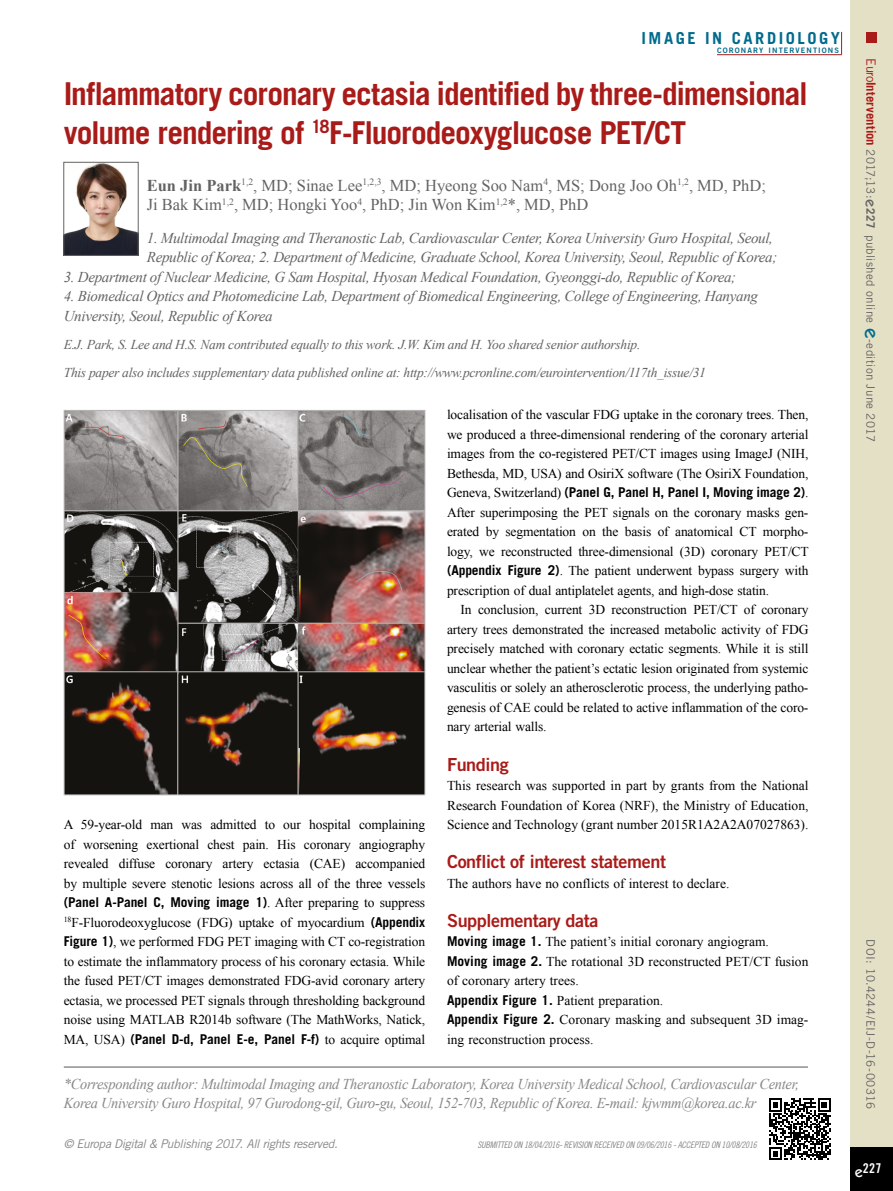
<style>
.page{position:relative;width:893px;height:1191px;background:#fff}
.page>*{position:absolute;margin:0;border:0;box-sizing:border-box;transform-origin:0 0}
.chapitre_titre{font:700 31.5px/39px "Trade Gothic LT Std";letter-spacing:-.035em;color:#a91b18}
.intertitre1{font:18px "Trade Gothic LT Std Bd 2";letter-spacing:-.02em;color:#a91b18}
.chapitre_auteurs{font:16.5px/19.5px "Times New Roman";color:#646363}
.chapitre_tetiere{font:700 16.5px "Trade Gothic LT Std";letter-spacing:.155em;color:#006b8d}
.chapitre_address{font:italic 15px/19.5px "Times New Roman";letter-spacing:-.02em;color:#646363}
.corresponding_author{font:italic 15px/19.5px "Times New Roman";letter-spacing:-.02em;color:#878787}
.text_1er_paragraph{font:13.5px/19.5px "Times New Roman";color:#000;text-align:justify}
.text_paragraph{font:13.5px/19.5px "Times New Roman";letter-spacing:-.01em;color:#000;text-align:justify}
.chapitre_address-2{font:italic 13.5px "Times New Roman";letter-spacing:-.02em;color:#646363}
.t1{font:13.5px "Trade Gothic LT Std Bd Cn 20";color:#fff}
.t2{font:italic 12px "Trade Gothic LT Std";letter-spacing:-.03em;color:#878787}
.t3{font:11.7px "Trade Gothic LT Std";letter-spacing:.025em;color:#646363}
.t4{font:9px "Trade Gothic LT Std Cn 18 Obl";letter-spacing:-.02em;color:#878787}
.t5{font:7.5px "Trade Gothic LT Std Bd 2";letter-spacing:.145em;color:#006b8d}
.s1{font-weight:700}
.s2{font-family:"Trade Gothic LT Std";font-weight:700}
.s3{font-size:12.75px;color:#a91b18}
.s4{font-weight:700;font-size:12.75px;color:#a91b18}
.s5{font-family:"ITC Kabel Std";font-weight:500;font-size:15px}
.s6{font-family:"ITC Kabel Std";font-weight:500;font-size:19.5px;color:#006b8d}
</style>
<div class="page">
<div style="left:850px;top:0;width:43px;height:1191px;background:#e4e0c5"></div>
<div style="left:850px;top:1147px;width:43px;height:44px;background:#000"></div>
<div style="left:866px;top:32px;width:11px;height:10px;background:#a91b18"></div>
<hr style="left:717px;top:54px;width:125px;height:1px;background:#a91b18">
<svg style="left:841px;top:32px;width:1px;height:22px"></svg>
<hr style="left:64px;top:1066px;width:744px;height:1px;background:#575756">
<img style="left:66px;top:164px;width:70px;height:89px">
<div style="left:64px;top:162px;width:74px;height:93px;border:1px solid #646363"></div>
<img style="left:66px;top:412px;width:357px;height:381px">
<div style="left:64px;top:410px;width:361px;height:385px;border:1px solid #b3b2b2"></div>
<svg style="left:769px;top:1098px;width:62px;height:62px"></svg>
<p class="chapitre_tetiere" style="left:641px;top:28px;width:200px">IMAGE IN CARDIOLOGY</p>
<p class="t5" style="left:717px;top:45px;width:124px">CORONARY INTERVENTIONS</p>
<p class="chapitre_titre" style="left:64px;top:73px;width:746px">Inflammatory coronary ectasia identified by three-dimensional volume rendering of <sup>18</sup>F-Fluorodeoxyglucose PET/CT</p>
<p class="chapitre_auteurs" style="left:147px;top:175px;width:621px"><span class="s1">Eun Jin Park</span><sup>1,2</sup>, MD; Sinae Lee<sup>1,2,3</sup>, MD; Hyeong Soo Nam<sup>4</sup>, MS; Dong Joo Oh<sup>1,2</sup>, MD, PhD;<br>Ji Bak Kim<sup>1,2</sup>, MD; Hongki Yoo<sup>4</sup>, PhD; Jin Won Kim<sup>1,2</sup>*, MD, PhD</p>
<p class="chapitre_address" style="left:147px;top:227px;width:632px">1. Multimodal Imaging and Theranostic Lab, Cardiovascular Center, Korea University Guro Hospital, Seoul,<br>Republic of Korea; 2. Department of Medicine, Graduate School, Korea University, Seoul, Republic of Korea;</p>
<p class="chapitre_address" style="left:64px;top:266px;width:674px">3. Department of Nuclear Medicine, G Sam Hospital, Hyosan Medical Foundation, Gyeonggi-do, Republic of Korea;</p>
<p class="chapitre_address" style="left:64px;top:286px;width:696px">4. Biomedical Optics and Photomedicine Lab, Department of Biomedical Engineering, College of Engineering, Hanyang<br>University, Seoul, Republic of Korea</p>
<p class="chapitre_address-2" style="left:64px;top:335px;width:578px">E.J. Park, S. Lee and H.S. Nam contributed equally to this work. J.W. Kim and H. Yoo shared senior authorship.</p>
<p class="chapitre_address-2" style="left:64px;top:363px;width:644px">This paper also includes supplementary data published online at: http://www.pcronline.com/eurointervention/117th_issue/31</p>
<p class="text_1er_paragraph" style="left:447px;top:405px;width:363px">localisation of the vascular FDG uptake in the coronary trees. Then, we produced a three-dimensional rendering of the coronary arterial images from the co-registered PET/CT images using ImageJ (NIH, Bethesda, MD, USA) and OsiriX software (The OsiriX Foundation, Geneva, Switzerland) <span class="s2">(Panel G, Panel H, Panel I, Moving image 2)</span>.<br>After superimposing the PET signals on the coronary masks gen&shy;erated by segmentation on the basis of anatomical CT morpho&shy;logy, we reconstructed three-dimensional (3D) coronary PET/CT <span class="s2">(Appendix Figure 2)</span>. The patient underwent bypass surgery with prescription of dual antiplatelet agents, and high-dose statin.</p>
<p class="text_paragraph" style="left:447px;top:600px;width:363px;text-indent:13px">In conclusion, current 3D reconstruction PET/CT of coronary artery trees demonstrated the increased metabolic activity of FDG precisely matched with coronary ectatic segments. While it is still unclear whether the patient’s ectatic lesion originated from systemic vasculitis or solely an atherosclerotic process, the underlying patho&shy;genesis of CAE could be related to active inflammation of the coro&shy;nary arterial walls.</p>
<p class="intertitre1" style="left:447px;top:753px;width:63px">Funding</p>
<p class="text_1er_paragraph" style="left:447px;top:775px;width:363px">This research was supported in part by grants from the National Research Foundation of Korea (NRF), the Ministry of Education, Science and Technology (grant number 2015R1A2A2A07027863).</p>
<p class="intertitre1" style="left:447px;top:850px;width:220px">Conflict of interest statement</p>
<p class="text_1er_paragraph" style="left:447px;top:873px;width:284px">The authors have no conflicts of interest to declare.</p>
<p class="intertitre1" style="left:447px;top:909px;width:153px">Supplementary data</p>
<p class="text_1er_paragraph" style="left:447px;top:931px;width:323px"><span class="s2">Moving image 1.</span> The patient’s initial coronary angiogram.</p>
<p class="text_1er_paragraph" style="left:447px;top:951px;width:363px"><span class="s2">Moving image 2.</span> The rotational 3D reconstructed PET/CT fusion of coronary artery trees.</p>
<p class="text_1er_paragraph" style="left:447px;top:990px;width:218px"><span class="s2">Appendix Figure 1.</span> Patient preparation.</p>
<p class="text_1er_paragraph" style="left:447px;top:1009px;width:363px"><span class="s2">Appendix Figure 2.</span> Coronary masking and subsequent 3D imag&shy;ing reconstruction process.</p>
<p class="text_1er_paragraph" style="left:64px;top:814px;width:363px">A 59-year-old man was admitted to our hospital complaining of worsening exertional chest pain. His coronary angiography revealed diffuse coronary artery ectasia (CAE) accompanied by multiple severe stenotic lesions across all of the three vessels <span class="s2">(Panel A-Panel C, Moving image 1)</span>. After preparing to suppress <sup>18</sup>F-Fluorodeoxyglucose (FDG) uptake of myocardium <span class="s2">(Appendix Figure 1)</span>, we performed FDG PET imaging with CT co-registration to estimate the inflammatory process of his coronary ectasia. While the fused PET/CT images demonstrated FDG-avid coronary artery ectasia, we processed PET signals through thresholding background noise using MATLAB R2014b software (The MathWorks, Natick, MA, USA) <span class="s2">(Panel D-d, Panel E-e, Panel F-f)</span> to acquire optimal</p>
<p class="corresponding_author" style="left:64px;top:1073px;width:737px">*Corresponding author: Multimodal Imaging and Theranostic Laboratory, Korea University Medical School, Cardiovascular Center,<br>Korea University Guro Hospital, 97 Gurodong-gil, Guro-gu, Seoul, 152-703, Republic of Korea. E-mail: kjwmm@korea.ac.kr</p>
<p class="t2" style="left:64px;top:1137px;width:275px">© Europa Digital &amp; Publishing 2017. All rights reserved.</p>
<p class="t4" style="left:477px;top:1139px;width:281px">SUBMITTED ON 18/04/2016- REVISION RECEIVED ON 09/06/2016 - ACCEPTED ON 10/08/2016</p>
<p class="t3" style="left:878px;top:58px;width:385px;rotate:90deg"><span class="s3">Euro</span><span class="s4">Intervention</span> 2017;13:<span class="s5">e</span><span class="s1">227</span> published online <span class="s6">e</span>-edition June 2017</p>
<p class="t3" style="left:878px;top:939px;width:171px;rotate:90deg">DOI: 10.4244/EIJ-D-16-00316</p>
<p class="t1" style="left:855px;top:1160px;width:28px"><span class="s5">e</span>227</p>
</div>
